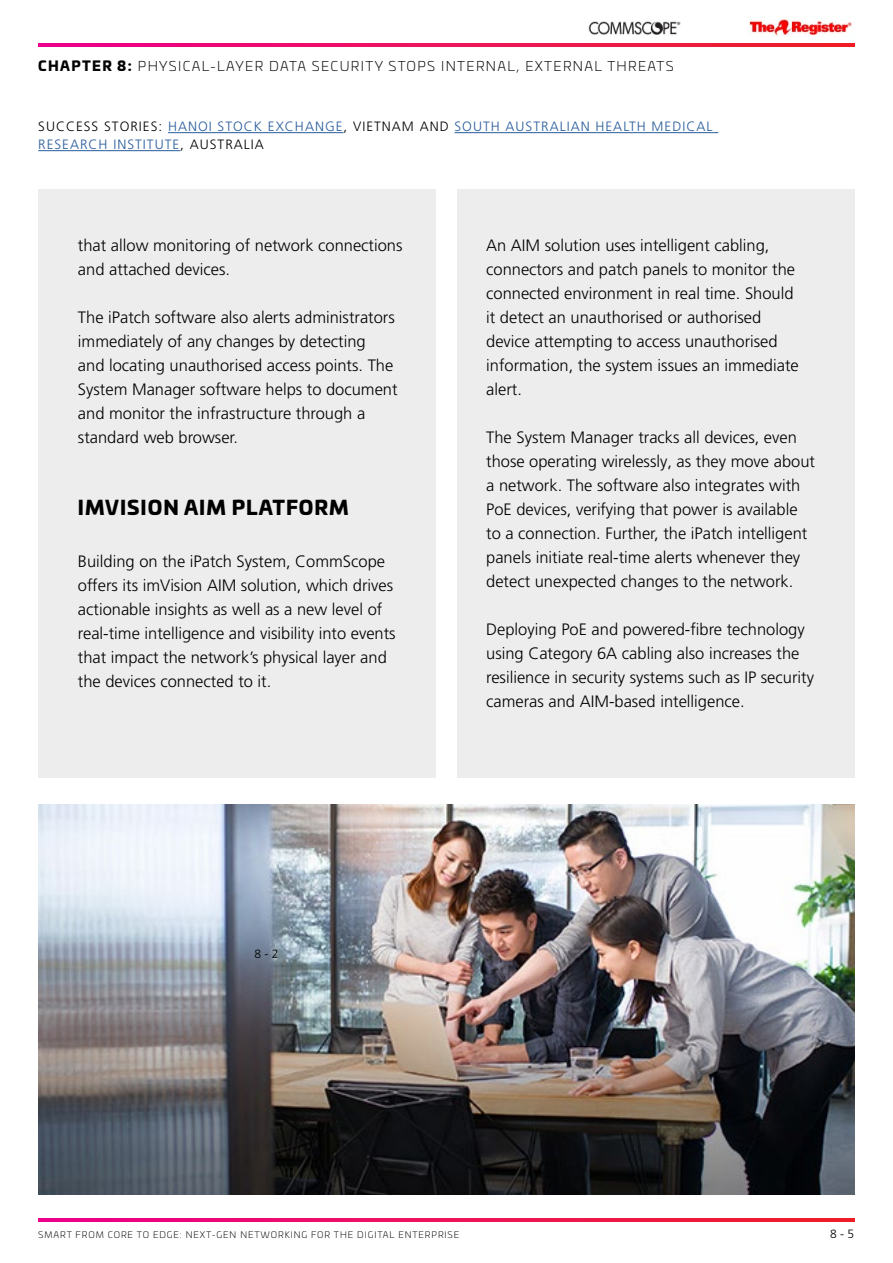
<style>
.page{position:relative;width:893px;height:1263px;background:#fff}
.page>*{position:absolute;margin:0;border:0;box-sizing:border-box;transform-origin:0 0}
.t1{font:900 19.5px "Univia Pro";letter-spacing:.05em;color:#000}
.t2{font:300 16.5px/24px "Frutiger LT Pro";color:#000}
.t3{font:300 13.5px/18px "Frutiger LT Pro";letter-spacing:.075em;color:#275b9b}
.t4{font:300 13.5px "Univia Pro";letter-spacing:.1em;color:#020203}
.t5{font:300 12px "Frutiger LT Pro";color:#000}
.t6{font:300 9px "Univia Pro";letter-spacing:.1em;color:#000}
.s1{font-weight:900}
.s2{color:#000}
</style>
<div class="page">
<img style="left:748px;top:19px;width:104px;height:17px">
<img style="left:588px;top:21px;width:93px;height:14px">
<img style="left:38px;top:1218px;width:817px;height:3px">
<img style="left:38px;top:43px;width:817px;height:3px">
<div style="left:38px;top:189px;width:398px;height:589px;background:#ededed"></div>
<div style="left:457px;top:189px;width:398px;height:589px;background:#ededed"></div>
<hr style="left:168px;top:132px;width:176px;height:1px;background:#275b9b">
<hr style="left:454px;top:132px;width:264px;height:1px;background:#275b9b">
<hr style="left:38px;top:150px;width:142px;height:1px;background:#275b9b">
<img style="left:38px;top:805px;width:816px;height:389px">
<p class="t4" style="left:38px;top:57px;width:637px"><span class="s1">CHAPTER 8:</span> PHYSICAL-LAYER DATA SECURITY STOPS INTERNAL, EXTERNAL THREATS</p>
<p class="t3" style="left:38px;top:118px;width:676px"><span class="s2">SUCCESS STORIES:</span> HANOI STOCK EXCHANGE<span class="s2">, VIETNAM AND</span> SOUTH AUSTRALIAN HEALTH MEDICAL<br>RESEARCH INSTITUTE<span class="s2">, AUSTRALIA</span></p>
<p class="t2" style="left:78px;top:233px;width:326px">that allow monitoring of network connections and attached devices.</p>
<p class="t2" style="left:78px;top:305px;width:321px">The iPatch software also alerts administrators immediately of any changes by detecting<br>and locating unauthorised access points. The System Manager software helps to document and monitor the infrastructure through a standard web browser.</p>
<p class="t1" style="left:78px;top:491px;width:272px">IMVISION AIM PLATFORM</p>
<p class="t2" style="left:78px;top:550px;width:319px">Building on the iPatch System, CommScope offers its imVision AIM solution, which drives actionable insights as well as a new level of real-time intelligence and visibility into events that impact the network’s physical layer and the devices connected to it.</p>
<p class="t2" style="left:486px;top:233px;width:314px">An AIM solution uses intelligent cabling, connectors and patch panels to monitor the connected environment in real time. Should it detect an unauthorised or authorised device attempting to access unauthorised information, the system issues an immediate alert.</p>
<p class="t2" style="left:486px;top:425px;width:330px">The System Manager tracks all devices, even those operating wirelessly, as they move about a network. The software also integrates with PoE devices, verifying that power is available to a connection. Further, the iPatch intelligent panels initiate real-time alerts whenever they detect unexpected changes to the network.</p>
<p class="t2" style="left:486px;top:617px;width:329px">Deploying PoE and powered-fibre technology using Category 6A cabling also increases the resilience in security systems such as IP security cameras and AIM-based intelligence.</p>
<p class="t5" style="left:254px;top:947px;width:26px">8 - 2</p>
<p class="t6" style="left:38px;top:1228px;width:422px">SMART FROM CORE TO EDGE: NEXT-GEN NETWORKING FOR THE DIGITAL ENTERPRISE</p>
<p class="t5" style="left:830px;top:1226px;width:26px">8 - 5</p>
</div>
